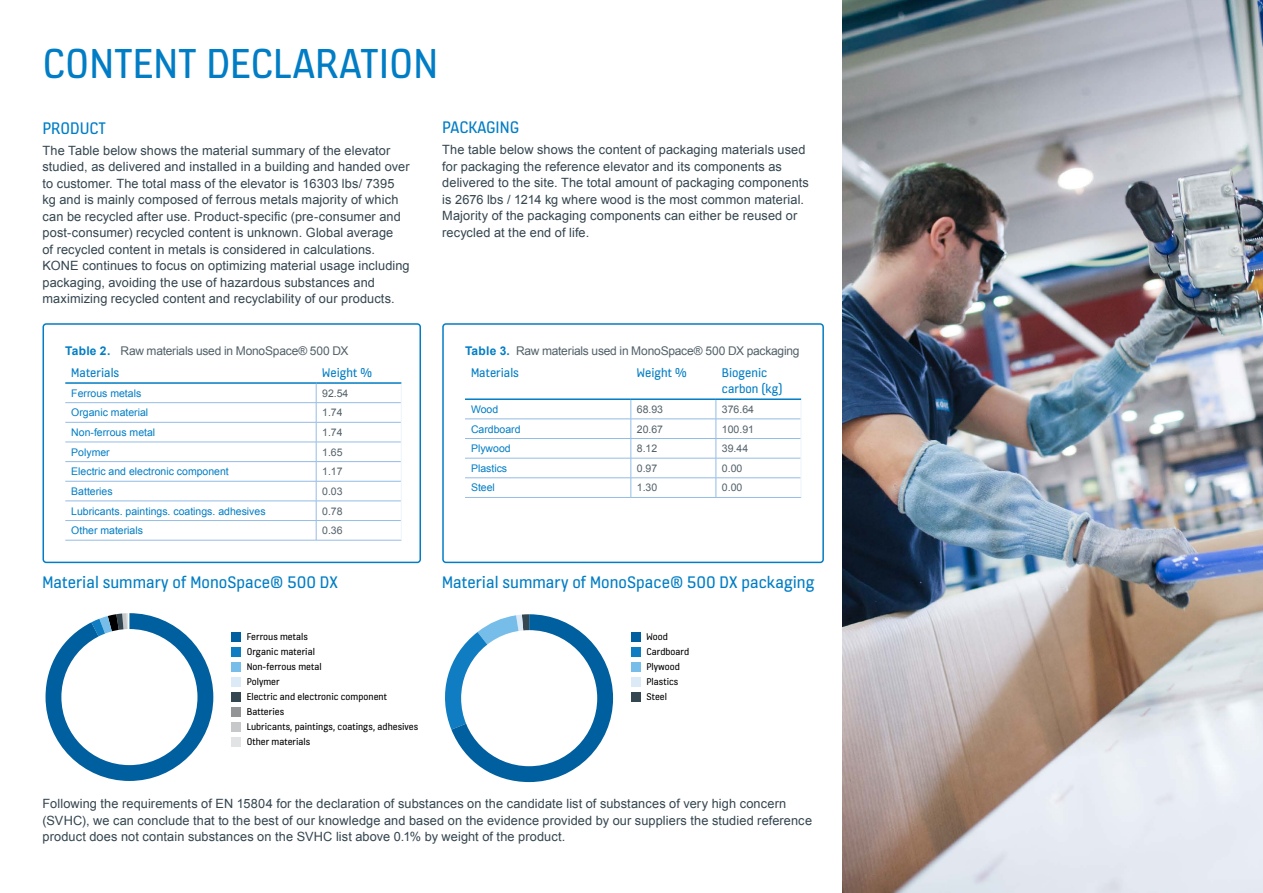
<style>
.page{position:relative;width:1263px;height:893px;background:#fff}
.page>*{position:absolute;margin:0;border:0;box-sizing:border-box;transform-origin:0 0}
.t1{font:45px "KONE Information";color:#007dc5}
.t2{font:18px "KONE Information";color:#007dc5}
.t3{font:13.5px/16.2px "KONE Information";color:#007dc5}
.t4{font:12.75px/16.5px "Arial";letter-spacing:.01em;color:#34454f}
.t5{font:12px "Arial";letter-spacing:-.02em;color:#526169}
.t6{font:10.5px/15px "KONE Information v 13";color:#000}
.t7{font:10.5px "Arial";color:#007dc5}
.t8{font:10.5px "Arial";color:#526169}
.s1{font-weight:700;color:#007dc5}
</style>
<div class="page">
<img style="left:843px;top:0;width:420px;height:893px">
<hr style="left:65px;top:382px;width:251px;height:2px;background:#007dc5">
<hr style="left:316px;top:382px;width:85px;height:2px;background:#007dc5">
<hr style="left:65px;top:402px;width:251px;height:1px;background:#94bce4">
<hr style="left:316px;top:402px;width:85px;height:1px;background:#94bce4">
<hr style="left:65px;top:422px;width:251px;height:1px;background:#94bce4">
<hr style="left:316px;top:422px;width:85px;height:1px;background:#94bce4">
<hr style="left:65px;top:442px;width:251px;height:1px;background:#94bce4">
<hr style="left:316px;top:442px;width:85px;height:1px;background:#94bce4">
<hr style="left:65px;top:461px;width:251px;height:1px;background:#94bce4">
<hr style="left:316px;top:461px;width:85px;height:1px;background:#94bce4">
<hr style="left:65px;top:481px;width:251px;height:1px;background:#94bce4">
<hr style="left:316px;top:481px;width:85px;height:1px;background:#94bce4">
<hr style="left:65px;top:501px;width:251px;height:1px;background:#94bce4">
<hr style="left:316px;top:501px;width:85px;height:1px;background:#94bce4">
<hr style="left:65px;top:520px;width:251px;height:1px;background:#94bce4">
<hr style="left:316px;top:520px;width:85px;height:1px;background:#94bce4">
<svg style="left:316px;top:384px;width:1px;height:156px"></svg>
<hr style="left:65px;top:540px;width:251px;height:1px;background:#94bce4">
<hr style="left:316px;top:540px;width:85px;height:1px;background:#94bce4">
<svg style="left:401px;top:384px;width:1px;height:156px"></svg>
<div style="left:43px;top:323px;width:378px;height:240px;border:2px solid #007dc5;border-radius:3px"></div>
<hr style="left:465px;top:398px;width:166px;height:2px;background:#007dc5">
<hr style="left:631px;top:398px;width:85px;height:2px;background:#007dc5">
<hr style="left:716px;top:398px;width:85px;height:2px;background:#007dc5">
<hr style="left:465px;top:419px;width:166px;height:1px;background:#94bce4">
<hr style="left:631px;top:419px;width:85px;height:1px;background:#94bce4">
<hr style="left:716px;top:419px;width:85px;height:1px;background:#94bce4">
<hr style="left:465px;top:438px;width:166px;height:1px;background:#94bce4">
<hr style="left:631px;top:438px;width:85px;height:1px;background:#94bce4">
<hr style="left:716px;top:438px;width:85px;height:1px;background:#94bce4">
<hr style="left:465px;top:458px;width:166px;height:1px;background:#94bce4">
<hr style="left:631px;top:458px;width:85px;height:1px;background:#94bce4">
<hr style="left:716px;top:458px;width:85px;height:1px;background:#94bce4">
<hr style="left:465px;top:478px;width:166px;height:1px;background:#94bce4">
<hr style="left:631px;top:478px;width:85px;height:1px;background:#94bce4">
<svg style="left:631px;top:400px;width:1px;height:97px"></svg>
<hr style="left:716px;top:478px;width:85px;height:1px;background:#94bce4">
<svg style="left:716px;top:400px;width:1px;height:97px"></svg>
<hr style="left:465px;top:497px;width:166px;height:1px;background:#94bce4">
<hr style="left:631px;top:497px;width:85px;height:1px;background:#94bce4">
<hr style="left:716px;top:497px;width:85px;height:1px;background:#94bce4">
<div style="left:442px;top:323px;width:382px;height:240px;border:2px solid #007dc5;border-radius:3px"></div>
<svg style="left:46px;top:613px;width:167px;height:168px"></svg>
<div style="left:61px;top:629px;width:136px;height:136px;background:#fff;border-radius:50%"></div>
<div style="left:232px;top:633px;width:9px;height:9px;background:#005f9e"></div>
<div style="left:232px;top:663px;width:9px;height:9px;background:#76bee9"></div>
<div style="left:232px;top:648px;width:9px;height:9px;background:#107dc2"></div>
<div style="left:232px;top:677px;width:9px;height:10px;background:#dce9f7"></div>
<div style="left:232px;top:707px;width:9px;height:10px;background:#939597"></div>
<div style="left:232px;top:692px;width:9px;height:10px;background:#34464f"></div>
<div style="left:232px;top:722px;width:9px;height:9px;background:#c7c8c9"></div>
<div style="left:232px;top:737px;width:9px;height:9px;background:#e2e3e4"></div>
<svg style="left:445px;top:614px;width:168px;height:168px"></svg>
<div style="left:461px;top:630px;width:136px;height:136px;background:#fff;border-radius:50%"></div>
<div style="left:631px;top:633px;width:10px;height:9px;background:#005f9e"></div>
<div style="left:631px;top:663px;width:10px;height:9px;background:#76bee9"></div>
<div style="left:631px;top:648px;width:10px;height:9px;background:#107dc2"></div>
<div style="left:631px;top:677px;width:10px;height:10px;background:#dce9f7"></div>
<div style="left:631px;top:692px;width:10px;height:10px;background:#34464f"></div>
<h1 class="t1" style="left:43px;top:32px;width:397px">CONTENT DECLARATION</h1>
<h2 class="t2" style="left:43px;top:116px;width:65px">PRODUCT</h2>
<p class="t4" style="left:43px;top:142px;width:369px">The Table below shows the material summary of the elevator studied, as delivered and installed in a building and handed over to customer. The total mass of the elevator is 16303 lbs/ 7395 kg and is mainly composed of ferrous metals majority of which can be recycled after use. Product-specific (pre-consumer and post-consumer) recycled content is unknown. Global average<br>of recycled content in metals is considered in calculations.<br>KONE continues to focus on optimizing material usage including packaging, avoiding the use of hazardous substances and maximizing recycled content and recyclability of our products.</p>
<p class="t5" style="left:65px;top:343px;width:285px"><span class="s1">Table 2.</span> Raw materials used in MonoSpace® 500 DX</p>
<p class="t3" style="left:71px;top:365px;width:50px">Materials</p>
<p class="t3" style="left:322px;top:365px;width:52px">Weight %</p>
<p class="t7" style="left:71px;top:386px;width:72px">Ferrous metals</p>
<p class="t8" style="left:322px;top:386px;width:28px">92.54</p>
<p class="t7" style="left:71px;top:406px;width:79px">Organic material</p>
<p class="t8" style="left:322px;top:406px;width:22px">1.74</p>
<p class="t7" style="left:71px;top:425px;width:86px">Non-ferrous metal</p>
<p class="t8" style="left:322px;top:425px;width:22px">1.74</p>
<p class="t7" style="left:71px;top:445px;width:40px">Polymer</p>
<p class="t8" style="left:322px;top:445px;width:22px">1.65</p>
<p class="t7" style="left:71px;top:465px;width:159px">Electric and electronic component</p>
<p class="t8" style="left:322px;top:465px;width:22px">1.17</p>
<p class="t7" style="left:71px;top:484px;width:43px">Batteries</p>
<p class="t8" style="left:322px;top:484px;width:22px">0.03</p>
<p class="t7" style="left:71px;top:504px;width:196px">Lubricants. paintings. coatings. adhesives</p>
<p class="t8" style="left:322px;top:504px;width:22px">0.78</p>
<p class="t7" style="left:71px;top:524px;width:73px">Other materials</p>
<p class="t8" style="left:322px;top:524px;width:22px">0.36</p>
<h2 class="t2" style="left:43px;top:570px;width:297px">Material summary of MonoSpace® 500 DX</h2>
<p class="t6" style="left:247px;top:629px;width:173px">Ferrous metals<br>Organic material<br>Non-ferrous metal<br>Polymer<br>Electric and electronic component<br>Batteries<br>Lubricants, paintings, coatings, adhesives<br>Other materials</p>
<h2 class="t2" style="left:442px;top:115px;width:78px">PACKAGING</h2>
<p class="t4" style="left:442px;top:141px;width:368px">The table below shows the content of packaging materials used for packaging the reference elevator and its components as delivered to the site. The total amount of packaging components is 2676 lbs / 1214 kg where wood is the most common material.<br>Majority of the packaging components can either be reused or recycled at the end of life.</p>
<p class="t5" style="left:465px;top:343px;width:336px"><span class="s1">Table 3.</span> Raw materials used in MonoSpace® 500 DX packaging</p>
<p class="t3" style="left:471px;top:365px;width:50px">Materials</p>
<p class="t3" style="left:637px;top:365px;width:52px">Weight %</p>
<p class="t3" style="left:722px;top:365px;width:62px">Biogenic carbon (kg)</p>
<p class="t7" style="left:471px;top:402px;width:29px">Wood</p>
<p class="t8" style="left:637px;top:402px;width:28px">68.93</p>
<p class="t8" style="left:722px;top:402px;width:34px">376.64</p>
<p class="t7" style="left:471px;top:422px;width:51px">Cardboard</p>
<p class="t8" style="left:637px;top:422px;width:28px">20.67</p>
<p class="t8" style="left:722px;top:422px;width:34px">100.91</p>
<p class="t7" style="left:471px;top:442px;width:41px">Plywood</p>
<p class="t8" style="left:637px;top:442px;width:22px">8.12</p>
<p class="t8" style="left:722px;top:442px;width:28px">39.44</p>
<p class="t7" style="left:471px;top:461px;width:38px">Plastics</p>
<p class="t8" style="left:637px;top:461px;width:22px">0.97</p>
<p class="t8" style="left:722px;top:461px;width:22px">0.00</p>
<p class="t7" style="left:471px;top:481px;width:25px">Steel</p>
<p class="t8" style="left:637px;top:481px;width:22px">1.30</p>
<p class="t8" style="left:722px;top:481px;width:22px">0.00</p>
<h2 class="t2" style="left:442px;top:570px;width:374px">Material summary of MonoSpace® 500 DX packaging</h2>
<p class="t6" style="left:646px;top:629px;width:44px">Wood<br>Cardboard<br>Plywood<br>Plastics<br>Steel</p>
<p class="t4" style="left:43px;top:796px;width:771px">Following the requirements of EN 15804 for the declaration of substances on the candidate list of substances of very high concern (SVHC), we can conclude that to the best of our knowledge and based on the evidence provided by our suppliers the studied reference product does not contain substances on the SVHC list above 0.1% by weight of the product.</p>
<p class="t6" style="left:60px;top:802px;width:85px">Non-ferrous metals<br>Plastics and rubbers<br>Inorganic materials</p>
<p class="t6" style="left:460px;top:802px;width:44px">Cardboard<br>Plywood<br>Plastics</p>
</div>
